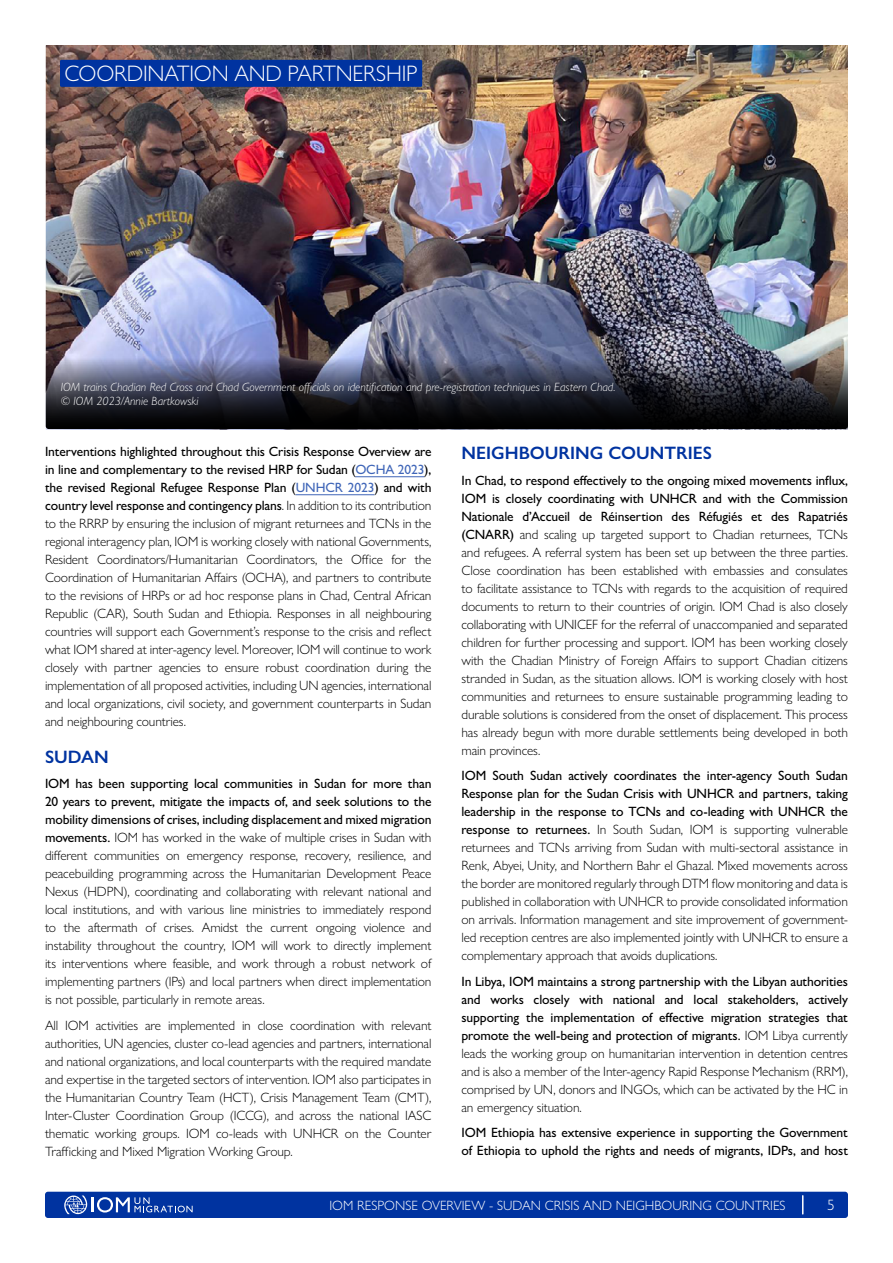
<style>
.page{position:relative;width:893px;height:1263px;background:#fff}
.page>*{position:absolute;margin:0;border:0;box-sizing:border-box;transform-origin:0 0}
.t1{font:300 22.5px "Gill Sans Nova";letter-spacing:-.01em;color:#fff}
.t2{font:600 18px "Gill Sans Nova";color:#0033a0}
.t3{font:300 15px "Gill Sans Nova";color:#fff}
.t4{font:300 13.5px/18px "Gill Sans Nova";letter-spacing:-.01em;color:#000;text-align:justify}
.t5{font:500 13.5px/18px "Gill Sans Nova";letter-spacing:-.01em;color:#000;text-align:justify}
.t6{font:300 13.5px "Gill Sans Nova";color:#fff}
.t7{font:italic 300 12px/13.5px "Gill Sans Nova";color:#fff}
.s1{font-weight:500}
.s2{font-weight:500;color:#4066b8}
.s3{font-weight:300}
</style>
<div class="page">
<div style="left:45px;top:1192px;width:803px;height:26px;background:#0033a0;border-radius:3px"></div>
<svg style="left:802px;top:1196px;width:1px;height:18px"></svg>
<svg style="left:64px;top:1195px;width:129px;height:19px"></svg>
<img style="left:46px;top:45px;width:802px;height:385px">
<div style="left:60px;top:60px;width:362px;height:27px;background:#0033a0;border-radius:2px"></div>
<hr style="left:355px;top:476px;width:69px;height:1px;background:#4066b8">
<hr style="left:296px;top:494px;width:78px;height:1px;background:#4066b8">
<svg style="left:46px;top:358px;width:802px;height:71px;background:#2d2e3b"></svg>
<h1 class="t1" style="left:64px;top:59px;width:354px">COORDINATION AND PARTNERSHIP</h1>
<p class="t7" style="left:61px;top:380px;width:556px">IOM trains Chadian Red Cross and Chad Government officials on identification and pre-registration techniques in Eastern Chad. © IOM 2023/Annie Bartkowski</p>
<p class="t4" style="left:45px;top:442px;width:388px"><span class="s1">Interventions highlighted throughout this Crisis Response Overview are in line and complementary to the revised HRP for Sudan (</span><span class="s2">OCHA 2023</span><span class="s1">), the revised Regional Refugee Response Plan (</span><span class="s2">UNHCR 2023</span><span class="s1">) and with country level response and contingency plans</span>. In addition to its contribution to the RRRP by ensuring the inclusion of migrant returnees and TCNs in the regional interagency plan, IOM is working closely with national Governments, Resident Coordinators/Humanitarian Coordinators, the Office for the Coordination of Humanitarian Affairs (OCHA), and partners to contribute to the revisions of HRPs or ad hoc response plans in Chad, Central African Republic (CAR), South Sudan and Ethiopia. Responses in all neighbouring countries will support each Government’s response to the crisis and reflect what IOM shared at inter-agency level. Moreover, IOM will continue to work closely with partner agencies to ensure robust coordination during the implementation of all proposed activities, including UN agencies, international and local organizations, civil society, and government counterparts in Sudan and neighbouring countries.</p>
<h2 class="t2" style="left:45px;top:745px;width:65px">SUDAN</h2>
<p class="t4" style="left:45px;top:774px;width:388px"><span class="s1">IOM has been supporting local communities in Sudan for more than 20 years to prevent, mitigate the impacts of, and seek solutions to the mobility dimensions of crises, including displacement and mixed migration movements.</span> IOM has worked in the wake of multiple crises in Sudan with different communities on emergency response, recovery, resilience, and peacebuilding programming across the Humanitarian Development Peace Nexus (HDPN), coordinating and collaborating with relevant national and local institutions, and with various line ministries to immediately respond to the aftermath of crises. Amidst the current ongoing violence and instability throughout the country, IOM will work to directly implement its interventions where feasible, and work through a robust network of implementing partners (IPs) and local partners when direct implementation is not possible, particularly in remote areas.</p>
<p class="t4" style="left:45px;top:1016px;width:388px">All IOM activities are implemented in close coordination with relevant authorities, UN agencies, cluster co-lead agencies and partners, international and national organizations, and local counterparts with the required mandate and expertise in the targeted sectors of intervention. IOM also participates in the Humanitarian Country Team (HCT), Crisis Management Team (CMT), Inter-Cluster Coordination Group (ICCG), and across the national IASC thematic working groups. IOM co-leads with UNHCR on the Counter Trafficking and Mixed Migration Working Group.</p>
<h2 class="t2" style="left:461px;top:442px;width:252px">NEIGHBOURING COUNTRIES</h2>
<p class="t4" style="left:461px;top:471px;width:388px"><span class="s1">In Chad, to respond effectively to the ongoing mixed movements influx, IOM is closely coordinating with UNHCR and with the Commission Nationale d’Accueil de Réinsertion des Réfugiés et des Rapatriés (CNARR)</span> and scaling up targeted support to Chadian returnees, TCNs and refugees. A referral system has been set up between the three parties.<br>Close coordination has been established with embassies and consulates to facilitate assistance to TCNs with regards to the acquisition of required documents to return to their countries of origin. IOM Chad is also closely collaborating with UNICEF for the referral of unaccompanied and separated children for further processing and support. IOM has been working closely with the Chadian Ministry of Foreign Affairs to support Chadian citizens stranded in Sudan, as the situation allows. IOM is working closely with host communities and returnees to ensure sustainable programming leading to durable solutions is considered from the onset of displacement. This process has already begun with more durable settlements being developed in both main provinces.</p>
<p class="t4" style="left:461px;top:766px;width:388px"><span class="s1">IOM South Sudan actively coordinates the inter-agency South Sudan Response plan for the Sudan Crisis with UNHCR and partners, taking leadership in the response to TCNs and co-leading with UNHCR the response to returnees.</span> In South Sudan, IOM is supporting vulnerable returnees and TCNs arriving from Sudan with multi-sectoral assistance in Renk, Abyei, Unity, and Northern Bahr el Ghazal. Mixed movements across the border are monitored regularly through DTM flow monitoring and data is published in collaboration with UNHCR to provide consolidated information on arrivals. Information management and site improvement of government&shy;led reception centres are also implemented jointly with UNHCR to ensure a complementary approach that avoids duplications.</p>
<p class="t5" style="left:461px;top:972px;width:388px">In Libya, IOM maintains a strong partnership with the Libyan authorities and works closely with national and local stakeholders, actively supporting the implementation of effective migration strategies that promote the well-being and protection of migrants. <span class="s3">IOM Libya currently leads the working group on humanitarian intervention in detention centres and is also a member of the Inter-agency Rapid Response Mechanism (RRM), comprised by UN, donors and INGOs, which can be activated by the HC in an emergency situation.</span></p>
<p class="t5" style="left:461px;top:1123px;width:388px">IOM Ethiopia has extensive experience in supporting the Government of Ethiopia to uphold the rights and needs of migrants, IDPs, and host</p>
<p class="t6" style="left:329px;top:1197px;width:458px">IOM RESPONSE OVERVIEW - SUDAN CRISIS AND NEIGHBOURING COUNTRIES</p>
<p class="t3" style="left:827px;top:1196px;width:9px">5</p>
</div>
